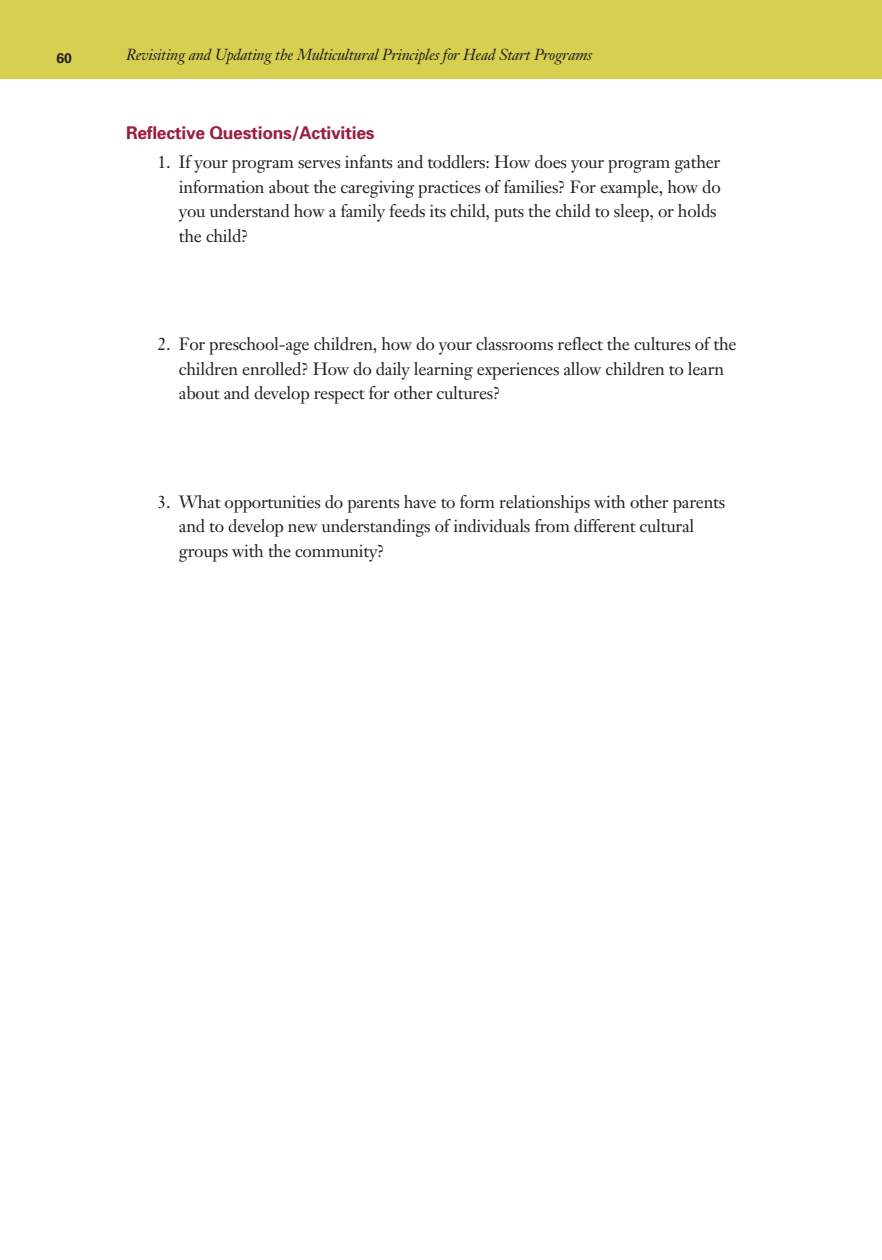
<style>
.page{position:relative;width:882px;height:1260px;background:#fff}
.page>*{position:absolute;margin:0;border:0;box-sizing:border-box;transform-origin:0 0}
.t1{font:17.5px/24.5px "Janson Text";letter-spacing:-.015em;color:#231f20}
.t2{font:700 17.5px "Univers";letter-spacing:-.015em;color:#99203f}
.t3{font:italic 15.75px "Janson Text";letter-spacing:-.015em;color:#231f20}
.t4{font:700 14px "Univers";color:#231f20}
</style>
<div class="page">
<div style="left:0;top:0;width:882px;height:79px;background:#d7cf50"></div>
<p class="t4" style="left:57px;top:53px;width:17px">60</p>
<p class="t3" style="left:126px;top:49px;width:468px">Revisiting and Updating the Multicultural Principles for Head Start Programs</p>
<h3 class="t2" style="left:126px;top:126px;width:250px">Reflective Questions/Activities</h3>
<p class="t1" style="left:179px;top:152px;width:543px;text-indent:-21px">1. If your program serves infants and toddlers: How does your program gather information about the caregiving practices of families? For example, how do you understand how a family feeds its child, puts the child to sleep, or holds the child?</p>
<p class="t1" style="left:179px;top:334px;width:559px;text-indent:-21px">2. For preschool-age children, how do your classrooms reflect the cultures of the children enrolled? How do daily learning experiences allow children to learn about and develop respect for other cultures?</p>
<p class="t1" style="left:179px;top:491px;width:548px;text-indent:-21px">3. What opportunities do parents have to form relationships with other parents and to develop new understandings of individuals from different cultural groups with the community?</p>
</div>
